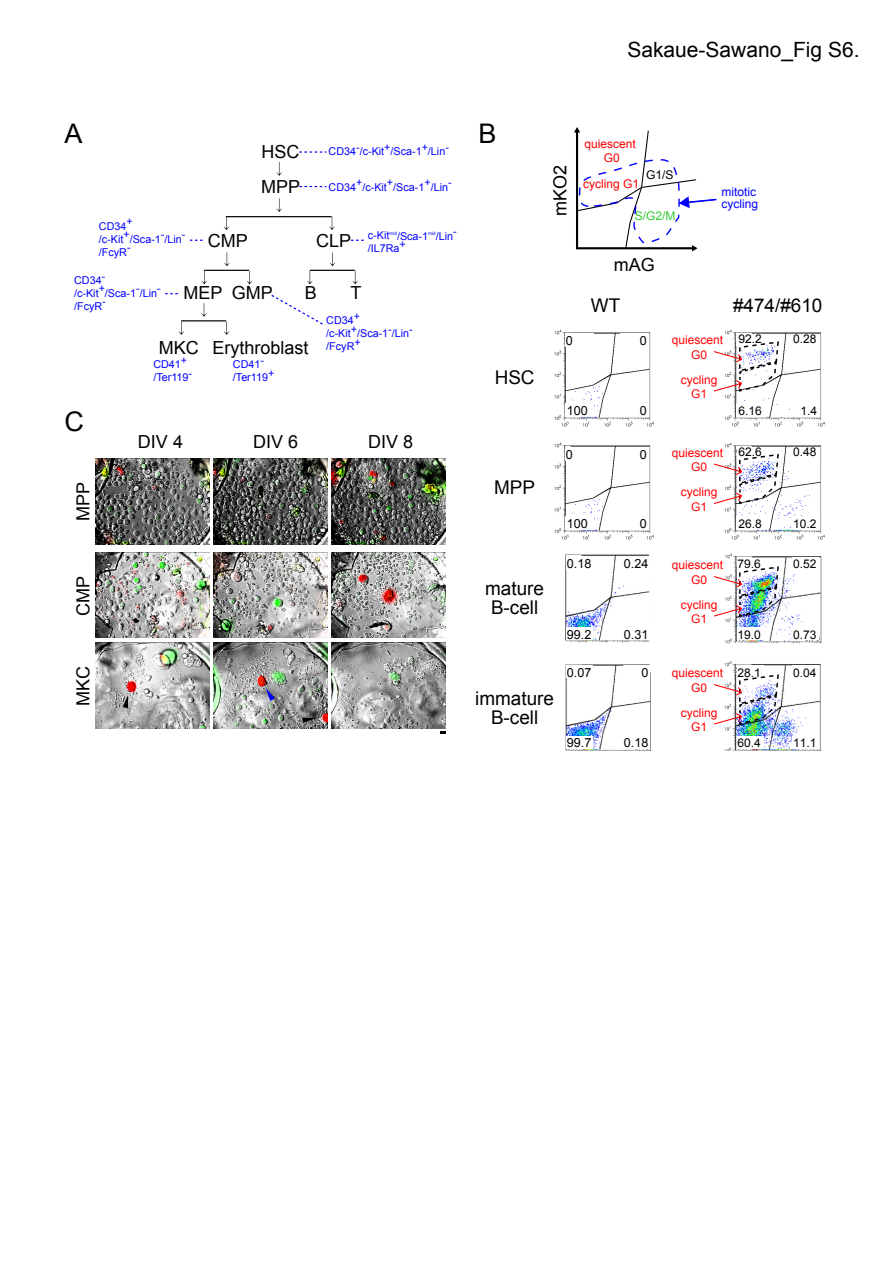
<style>
.page{position:relative;width:893px;height:1263px;background:#fff}
.page>*{position:absolute;margin:0;border:0;box-sizing:border-box;transform-origin:0 0}
.t1{font:27px "Arial";color:#000}
.t2{font:21px "Arial";color:#000}
.t3{font:18.9px/18.9px "Arial";color:#000;text-align:center}
.t4{font:18px/35px "Arial";color:#000}
.t5{font:12.6px "Arial";color:#000}
.t6{font:12px/14.4px "Arial";color:#f00;text-align:center}
.t7{font:12px "Arial";color:#000}
.t8{font:12px/12px "Arial";color:#00f}
.t9{font:12px "Arial";color:#3c3}
.t10{font:10.8px/12.9px "Arial";color:#00f}
.t11{font:4.8px "Arial";color:#00f}
</style>
<div class="page">
<img style="left:554px;top:329px;width:100px;height:98px">
<div style="left:620px;top:403px;width:28px;height:14px;background:#fff"></div>
<div style="left:620px;top:333px;width:28px;height:14px;background:#fff"></div>
<div style="left:565px;top:333px;width:28px;height:14px;background:#fff"></div>
<div style="left:565px;top:403px;width:28px;height:14px;background:#fff"></div>
<img style="left:554px;top:442px;width:100px;height:98px">
<div style="left:620px;top:516px;width:28px;height:14px;background:#fff"></div>
<div style="left:620px;top:447px;width:28px;height:14px;background:#fff"></div>
<div style="left:565px;top:447px;width:28px;height:14px;background:#fff"></div>
<div style="left:565px;top:516px;width:28px;height:14px;background:#fff"></div>
<img style="left:565px;top:554px;width:85px;height:88px">
<img style="left:565px;top:664px;width:86px;height:86px">
<div style="left:566px;top:557px;width:27px;height:12px;background:#fff"></div>
<div style="left:623px;top:557px;width:27px;height:12px;background:#fff"></div>
<div style="left:623px;top:628px;width:27px;height:12px;background:#fff"></div>
<div style="left:566px;top:628px;width:27px;height:12px;background:#fff"></div>
<div style="left:566px;top:666px;width:27px;height:12px;background:#fff"></div>
<div style="left:623px;top:666px;width:27px;height:12px;background:#fff"></div>
<div style="left:623px;top:736px;width:27px;height:12px;background:#fff"></div>
<div style="left:566px;top:736px;width:27px;height:12px;background:#fff"></div>
<svg style="left:574px;top:127px;width:143px;height:124px"></svg>
<img style="left:95px;top:459px;width:114px;height:85px">
<img style="left:213px;top:459px;width:114px;height:85px">
<img style="left:332px;top:459px;width:114px;height:85px">
<img style="left:332px;top:552px;width:114px;height:86px">
<img style="left:213px;top:552px;width:114px;height:86px">
<img style="left:95px;top:552px;width:114px;height:86px">
<img style="left:332px;top:643px;width:114px;height:86px">
<img style="left:213px;top:643px;width:114px;height:86px">
<img style="left:95px;top:643px;width:114px;height:86px">
<svg style="left:123px;top:695px;width:5px;height:13px"></svg>
<svg style="left:302px;top:718px;width:14px;height:5px"></svg>
<svg style="left:266px;top:688px;width:9px;height:13px"></svg>
<svg style="left:440px;top:732px;width:6px;height:2px"></svg>
<svg style="left:299px;top:151px;width:27px;height:2px"></svg>
<svg style="left:299px;top:186px;width:27px;height:1px"></svg>
<svg style="left:276px;top:162px;width:6px;height:14px"></svg>
<svg style="left:276px;top:198px;width:6px;height:14px"></svg>
<svg style="left:330px;top:252px;width:5px;height:14px"></svg>
<svg style="left:224px;top:216px;width:5px;height:14px"></svg>
<svg style="left:329px;top:216px;width:6px;height:14px"></svg>
<hr style="left:226px;top:216px;width:105px;height:1px;background:#000">
<svg style="left:224px;top:252px;width:6px;height:14px"></svg>
<svg style="left:202px;top:271px;width:5px;height:13px"></svg>
<svg style="left:247px;top:271px;width:5px;height:13px"></svg>
<hr style="left:204px;top:270px;width:45px;height:1px;background:#000">
<svg style="left:307px;top:271px;width:6px;height:13px"></svg>
<svg style="left:352px;top:271px;width:6px;height:13px"></svg>
<hr style="left:310px;top:270px;width:45px;height:1px;background:#000">
<svg style="left:201px;top:303px;width:6px;height:14px"></svg>
<svg style="left:179px;top:321px;width:5px;height:14px"></svg>
<svg style="left:224px;top:321px;width:5px;height:14px"></svg>
<hr style="left:181px;top:320px;width:45px;height:1px;background:#000">
<svg style="left:271px;top:294px;width:52px;height:31px"></svg>
<img style="left:724px;top:442px;width:101px;height:98px">
<div style="left:737px;top:447px;width:26px;height:14px;background:#fff"></div>
<div style="left:737px;top:516px;width:28px;height:14px;background:#fff"></div>
<div style="left:791px;top:447px;width:28px;height:14px;background:#fff"></div>
<div style="left:791px;top:516px;width:28px;height:14px;background:#fff"></div>
<img style="left:724px;top:329px;width:101px;height:98px">
<div style="left:791px;top:403px;width:28px;height:14px;background:#fff"></div>
<div style="left:737px;top:403px;width:28px;height:14px;background:#fff"></div>
<div style="left:737px;top:335px;width:28px;height:11px;background:#fff"></div>
<div style="left:791px;top:335px;width:28px;height:13px;background:#fff"></div>
<img style="left:725px;top:553px;width:96px;height:91px">
<img style="left:725px;top:661px;width:96px;height:89px">
<div style="left:737px;top:558px;width:26px;height:13px;background:#fff"></div>
<div style="left:792px;top:557px;width:27px;height:12px;background:#fff"></div>
<div style="left:792px;top:628px;width:27px;height:12px;background:#fff"></div>
<div style="left:737px;top:628px;width:26px;height:12px;background:#fff"></div>
<div style="left:737px;top:666px;width:26px;height:12px;background:#fff"></div>
<div style="left:792px;top:666px;width:27px;height:12px;background:#fff"></div>
<div style="left:792px;top:736px;width:27px;height:12px;background:#fff"></div>
<div style="left:737px;top:736px;width:26px;height:12px;background:#fff"></div>
<svg style="left:713px;top:340px;width:67px;height:53px"></svg>
<svg style="left:713px;top:453px;width:67px;height:52px"></svg>
<img style="left:713px;top:565px;width:67px;height:53px">
<img style="left:713px;top:673px;width:67px;height:53px">
<h2 class="t2" style="left:627px;top:36px;width:234px">Sakaue-Sawano_Fig S6.</h2>
<h1 class="t1" style="left:64px;top:115px;width:20px">A</h1>
<h3 class="t4" style="left:261px;top:134px;width:41px">HSC<br>MPP</h3>
<p class="t10" style="left:329px;top:145px;width:122px">CD34-/c-Kit+/Sca-1+/Lin-</p>
<p class="t10" style="left:329px;top:181px;width:125px">CD34+/c-Kit+/Sca-1+/Lin-</p>
<p class="t10" style="left:99px;top:220px;width:88px">CD34+ /c-Kit+/Sca-1-/Lin-/FcyR-</p>
<p class="t10" style="left:368px;top:229px;width:23px">c-Kit</p>
<p class="t11" style="left:389px;top:230px;width:9px">mid</p>
<p class="t10" style="left:397px;top:229px;width:33px">/Sca-1</p>
<p class="t11" style="left:428px;top:230px;width:9px">mid</p>
<p class="t10" style="left:436px;top:229px;width:22px">/Lin-</p>
<p class="t10" style="left:368px;top:242px;width:40px">/IL7Ra+</p>
<h3 class="t4" style="left:208px;top:223px;width:41px">CMP</h3>
<h3 class="t4" style="left:316px;top:223px;width:37px">CLP</h3>
<h3 class="t4" style="left:183px;top:275px;width:91px">MEP GMP</h3>
<h3 class="t4" style="left:305px;top:275px;width:14px">B</h3>
<h3 class="t4" style="left:350px;top:275px;width:12px">T</h3>
<p class="t10" style="left:74px;top:274px;width:88px">CD34- /c-Kit+/Sca-1-/Lin-/FcyR-</p>
<p class="t10" style="left:326px;top:314px;width:88px">CD34+ /c-Kit+/Sca-1-/Lin-/FcyR+</p>
<h3 class="t4" style="left:159px;top:330px;width:151px">MKC Erythroblast</h3>
<p class="t10" style="left:153px;top:358px;width:40px">CD41+ /Ter119-</p>
<p class="t10" style="left:233px;top:358px;width:43px">CD41- /Ter119+</p>
<h1 class="t1" style="left:64px;top:403px;width:21px">C</h1>
<h3 class="t4" style="left:66px;top:521px;width:41px;rotate:-90deg">MPP</h3>
<h3 class="t4" style="left:66px;top:616px;width:41px;rotate:-90deg">CMP</h3>
<h3 class="t4" style="left:66px;top:706px;width:41px;rotate:-90deg">MKC</h3>
<h3 class="t4" style="left:138px;top:424px;width:47px">DIV 4</h3>
<h3 class="t4" style="left:253px;top:424px;width:47px">DIV 6</h3>
<h3 class="t4" style="left:368px;top:424px;width:47px">DIV 8</h3>
<h1 class="t1" style="left:478px;top:115px;width:20px">B</h1>
<h3 class="t4" style="left:543px;top:216px;width:53px;rotate:-90deg">mKO2</h3>
<p class="t6" style="left:584px;top:136px;width:53px">quiescent<br>G0</p>
<p class="t6" style="left:583px;top:177px;width:58px">cycling G1</p>
<p class="t7" style="left:646px;top:167px;width:29px">G1/S</p>
<p class="t9" style="left:635px;top:208px;width:42px">S/G2/M</p>
<p class="t8" style="left:721px;top:186px;width:38px">mitotic cycling</p>
<h3 class="t3" style="left:495px;top:368px;width:41px">HSC</h3>
<h3 class="t3" style="left:494px;top:478px;width:42px">MPP</h3>
<h3 class="t3" style="left:485px;top:579px;width:60px">mature<br>B-cell</h3>
<h3 class="t4" style="left:614px;top:247px;width:43px">mAG</h3>
<h3 class="t3" style="left:591px;top:296px;width:31px">WT</h3>
<h3 class="t3" style="left:733px;top:296px;width:91px">#474/#610</h3>
<p class="t5" style="left:566px;top:332px;width:9px">0</p>
<p class="t5" style="left:640px;top:332px;width:9px">0</p>
<p class="t6" style="left:672px;top:333px;width:53px">quiescent<br>G0</p>
<p class="t7" style="left:738px;top:331px;width:25px">92.2</p>
<p class="t7" style="left:793px;top:331px;width:25px">0.28</p>
<p class="t6" style="left:681px;top:373px;width:38px">cycling<br>G1</p>
<p class="t5" style="left:567px;top:402px;width:23px">100</p>
<p class="t5" style="left:640px;top:402px;width:9px">0</p>
<p class="t7" style="left:738px;top:403px;width:25px">6.16</p>
<p class="t7" style="left:801px;top:403px;width:18px">1.4</p>
<p class="t5" style="left:566px;top:446px;width:9px">0</p>
<p class="t5" style="left:640px;top:446px;width:9px">0</p>
<p class="t6" style="left:672px;top:445px;width:53px">quiescent<br>G0</p>
<p class="t7" style="left:738px;top:444px;width:25px">62.6</p>
<p class="t7" style="left:793px;top:444px;width:25px">0.48</p>
<p class="t6" style="left:681px;top:485px;width:38px">cycling<br>G1</p>
<p class="t5" style="left:567px;top:515px;width:23px">100</p>
<p class="t5" style="left:640px;top:515px;width:9px">0</p>
<p class="t7" style="left:738px;top:516px;width:25px">26.8</p>
<p class="t7" style="left:793px;top:516px;width:25px">10.2</p>
<p class="t5" style="left:567px;top:555px;width:26px">0.18</p>
<p class="t5" style="left:624px;top:555px;width:26px">0.24</p>
<p class="t6" style="left:672px;top:558px;width:53px">quiescent<br>G0</p>
<p class="t7" style="left:738px;top:556px;width:25px">79.6</p>
<p class="t7" style="left:793px;top:556px;width:25px">0.52</p>
<p class="t6" style="left:681px;top:598px;width:38px">cycling<br>G1</p>
<h3 class="t3" style="left:475px;top:689px;width:80px">immature<br>B-cell</h3>
<p class="t5" style="left:567px;top:626px;width:26px">99.2</p>
<p class="t5" style="left:624px;top:626px;width:26px">0.31</p>
<p class="t5" style="left:567px;top:664px;width:26px">0.07</p>
<p class="t5" style="left:641px;top:664px;width:9px">0</p>
<p class="t5" style="left:567px;top:734px;width:26px">99.7</p>
<p class="t5" style="left:624px;top:734px;width:26px">0.18</p>
<p class="t6" style="left:672px;top:666px;width:53px">quiescent<br>G0</p>
<p class="t6" style="left:681px;top:706px;width:38px">cycling<br>G1</p>
<p class="t7" style="left:738px;top:627px;width:25px">19.0</p>
<p class="t7" style="left:793px;top:627px;width:25px">0.73</p>
<p class="t7" style="left:738px;top:665px;width:25px">28.1</p>
<p class="t7" style="left:793px;top:665px;width:25px">0.04</p>
<p class="t7" style="left:738px;top:735px;width:25px">60.4</p>
<p class="t7" style="left:793px;top:735px;width:25px">11.1</p>
</div>
